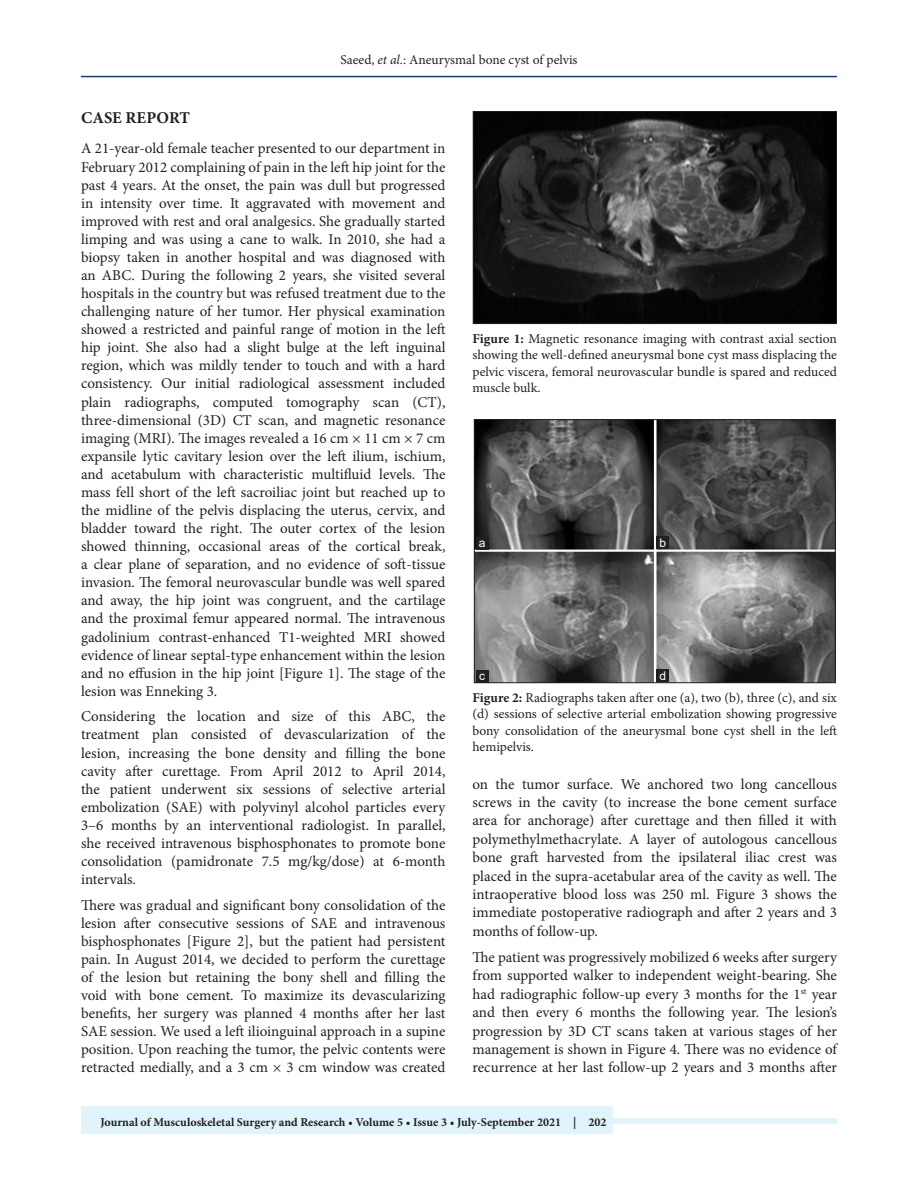
<style>
.page{position:relative;width:918px;height:1188px;background:#fff}
.page>*{position:absolute;margin:0;border:0;box-sizing:border-box;transform-origin:0 0}
.t1{font:700 16.5px "Minion Pro";letter-spacing:.005em;color:#231f20}
.TX{font:15px/18.1px "Minion Pro";color:#231f20;text-align:justify}
.FGC{font:13.5px/16.5px "Minion Pro";color:#231f20;text-align:justify}
.JF{font:700 12px "Minion Pro";color:#231f20}
.LABEL{font:12px "Arial";color:#fff}
.s1{font-style:italic}
.s2{font-weight:700}
</style>
<div class="page">
<hr style="left:81px;top:76px;width:756px;height:1px;background:#164077">
<div style="left:81px;top:1119px;width:756px;height:5px;background:#e1f4fc"></div>
<div style="left:81px;top:1106px;width:531px;height:28px;background:#e1f4fc"></div>
<img style="left:475px;top:113px;width:360px;height:209px">
<div style="left:473px;top:111px;width:364px;height:213px;border:1px solid #231f20"></div>
<img style="left:476px;top:421px;width:358px;height:260px">
<div style="left:474px;top:419px;width:362px;height:264px;border:1px solid #231f20"></div>
<div style="left:657px;top:669px;width:12px;height:13px;background:#231f20"></div>
<div style="left:476px;top:670px;width:13px;height:13px;background:#231f20"></div>
<div style="left:656px;top:536px;width:13px;height:13px;background:#231f20"></div>
<div style="left:476px;top:537px;width:13px;height:13px;background:#231f20"></div>
<p class="FGC" style="left:340px;top:51px;width:239px">Saeed, <span class="s1">et al</span>.: Aneurysmal bone cyst of pelvis</p>
<h1 class="t1" style="left:81px;top:106px;width:111px">CASE REPORT</h1>
<p class="TX" style="left:81px;top:140px;width:366px">A 21‑year‑old female teacher presented to our department in February 2012 complaining of pain in the left hip joint for the past 4 years. At the onset, the pain was dull but progressed in intensity over time. It aggravated with movement and improved with rest and oral analgesics. She gradually started limping and was using a cane to walk. In 2010, she had a biopsy taken in another hospital and was diagnosed with an ABC. During the following 2 years, she visited several hospitals in the country but was refused treatment due to the challenging nature of her tumor. Her physical examination showed a restricted and painful range of motion in the left hip joint. She also had a slight bulge at the left inguinal region, which was mildly tender to touch and with a hard consistency. Our initial radiological assessment included plain radiographs, computed tomography scan (CT), three‑dimensional (3D) CT scan, and magnetic resonance imaging (MRI). The images revealed a 16 cm × 11 cm × 7 cm expansile lytic cavitary lesion over the left ilium, ischium, and acetabulum with characteristic multifluid levels. The mass fell short of the left sacroiliac joint but reached up to the midline of the pelvis displacing the uterus, cervix, and bladder toward the right. The outer cortex of the lesion showed thinning, occasional areas of the cortical break, a clear plane of separation, and no evidence of soft‑tissue invasion. The femoral neurovascular bundle was well spared and away, the hip joint was congruent, and the cartilage and the proximal femur appeared normal. The intravenous gadolinium contrast‑enhanced T1‑weighted MRI showed evidence of linear septal‑type enhancement within the lesion and no effusion in the hip joint [Figure 1]. The stage of the lesion was Enneking 3.</p>
<p class="TX" style="left:81px;top:708px;width:366px">Considering the location and size of this ABC, the treatment plan consisted of devascularization of the lesion, increasing the bone density and filling the bone cavity after curettage. From April 2012 to April 2014, the patient underwent six sessions of selective arterial embolization (SAE) with polyvinyl alcohol particles every 3–6 months by an interventional radiologist. In parallel, she received intravenous bisphosphonates to promote bone consolidation (pamidronate 7.5 mg/kg/dose) at 6‑month intervals.</p>
<p class="TX" style="left:81px;top:896px;width:366px">There was gradual and significant bony consolidation of the lesion after consecutive sessions of SAE and intravenous bisphosphonates [Figure 2], but the patient had persistent pain. In August 2014, we decided to perform the curettage of the lesion but retaining the bony shell and filling the void with bone cement. To maximize its devascularizing benefits, her surgery was planned 4 months after her last SAE session. We used a left ilioinguinal approach in a supine position. Upon reaching the tumor, the pelvic contents were retracted medially, and a 3 cm × 3 cm window was created</p>
<p class="FGC" style="left:472px;top:330px;width:366px"><span class="s2">Figure 1:</span> Magnetic resonance imaging with contrast axial section showing the well-defined aneurysmal bone cyst mass displacing the pelvic viscera, femoral neurovascular bundle is spared and reduced muscle bulk.</p>
<p class="LABEL" style="left:479px;top:534px;width:8px">a</p>
<p class="LABEL" style="left:659px;top:535px;width:8px">b</p>
<p class="LABEL" style="left:479px;top:667px;width:7px">c</p>
<p class="LABEL" style="left:660px;top:668px;width:8px">d</p>
<p class="FGC" style="left:472px;top:689px;width:366px"><span class="s2">Figure 2:</span> Radiographs taken after one (a), two (b), three (c), and six (d) sessions of selective arterial embolization showing progressive bony consolidation of the aneurysmal bone cyst shell in the left hemipelvis.</p>
<p class="TX" style="left:472px;top:775px;width:366px">on the tumor surface. We anchored two long cancellous screws in the cavity (to increase the bone cement surface area for anchorage) after curettage and then filled it with polymethylmethacrylate. A layer of autologous cancellous bone graft harvested from the ipsilateral iliac crest was placed in the supra‑acetabular area of the cavity as well. The intraoperative blood loss was 250 ml. Figure 3 shows the immediate postoperative radiograph and after 2 years and 3 months of follow‑up.</p>
<p class="TX" style="left:472px;top:948px;width:366px">The patient was progressively mobilized 6 weeks after surgery from supported walker to independent weight‑bearing. She had radiographic follow‑up every 3 months for the 1<sup>st</sup> year and then every 6 months the following year. The lesion’s progression by 3D CT scans taken at various stages of her management is shown in Figure 4. There was no evidence of recurrence at her last follow‑up 2 years and 3 months after</p>
<p class="JF" style="left:100px;top:1113px;width:507px">Journal of Musculoskeletal Surgery and Research • Volume 5 • Issue 3 • July-September 2021 | 202</p>
</div>
